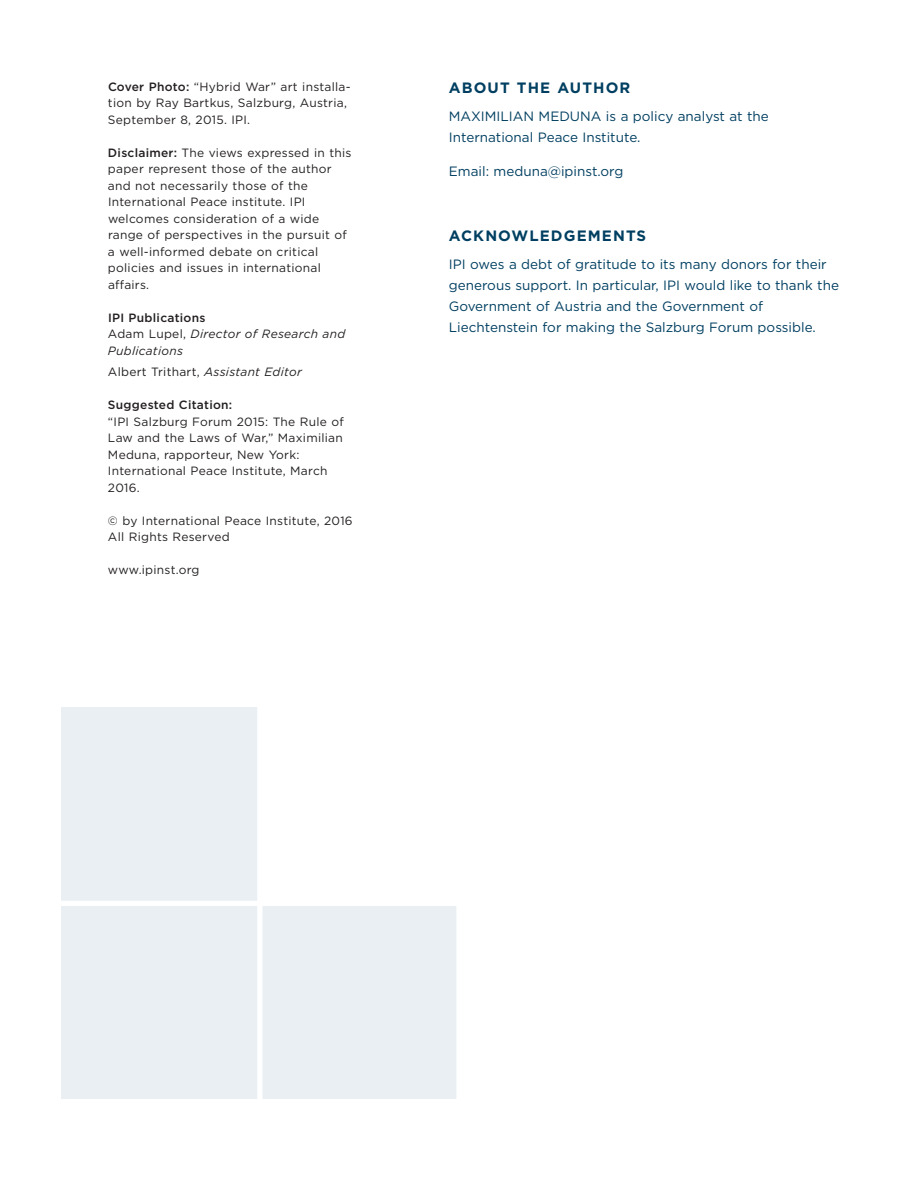
<style>
.page{position:relative;width:918px;height:1188px;background:#fff}
.page>*{position:absolute;margin:0;border:0;box-sizing:border-box;transform-origin:0 0}
.t1{font:700 15px "Gotham";letter-spacing:.075em;color:#003f61}
.t2{font:13.5px/21px "Gotham";color:#003f61}
.t3{font:12px/16.5px "Gotham";letter-spacing:.02em;color:#231f20}
.t4{font:italic 12px/16.5px "Gotham";letter-spacing:.02em;color:#231f20}
.t5{font:500 12px "Gotham";letter-spacing:.02em;color:#231f20}
.s1{font-weight:500}
.s2{font-weight:500;font-style:normal}
.s3{font-style:normal}
.s4{font-style:italic}
</style>
<div class="page">
<div style="left:61px;top:707px;width:397px;height:392px;background:#e9eff3"></div>
<div style="left:40px;top:901px;width:432px;height:5px;background:#fff"></div>
<div style="left:257px;top:684px;width:5px;height:436px;background:#fff"></div>
<div style="left:456px;top:684px;width:6px;height:436px;background:#fff"></div>
<div style="left:259px;top:702px;width:213px;height:201px;background:#fff"></div>
<p class="t3" style="left:108px;top:78px;width:244px"><span class="s1">Cover Photo:</span> “Hybrid War” art installa&shy;tion by Ray Bartkus, Salzburg, Austria,<br>September 8, 2015. IPI.</p>
<p class="t3" style="left:108px;top:144px;width:245px"><span class="s1">Disclaimer:</span> The views expressed in this paper represent those of the author and not necessarily those of the International Peace institute. IPI welcomes consideration of a wide range of perspectives in the pursuit of a well-informed debate on critical policies and issues in international affairs.</p>
<p class="t4" style="left:108px;top:309px;width:239px"><span class="s2">IPI Publications<br></span><span class="s3">Adam Lupel,</span> Director of Research and<br>Publications</p>
<p class="t3" style="left:108px;top:364px;width:195px">Albert Trithart, <span class="s4">Assistant Editor</span></p>
<p class="t5" style="left:108px;top:398px;width:126px">Suggested Citation:</p>
<p class="t3" style="left:108px;top:414px;width:237px">“IPI Salzburg Forum 2015: The Rule of<br>Law and the Laws of War,” Maximilian<br>Meduna, rapporteur, New York:<br>International Peace Institute, March<br>2016.</p>
<p class="t3" style="left:108px;top:513px;width:246px">© by International Peace Institute, 2016<br>All Rights Reserved</p>
<p class="t3" style="left:108px;top:562px;width:93px">www.ipinst.org</p>
<p class="t1" style="left:449px;top:79px;width:183px">ABOUT THE AUTHOR</p>
<p class="t2" style="left:449px;top:106px;width:322px">MAXIMILIAN MEDUNA is a policy analyst at the<br>International Peace Institute.</p>
<p class="t2" style="left:449px;top:161px;width:176px">Email: meduna@ipinst.org</p>
<p class="t1" style="left:449px;top:227px;width:199px">ACKNOWLEDGEMENTS</p>
<p class="t2" style="left:449px;top:254px;width:392px">IPI owes a debt of gratitude to its many donors for their generous support. In particular, IPI would like to thank the Government of Austria and the Government of Liechtenstein for making the Salzburg Forum possible.</p>
</div>
